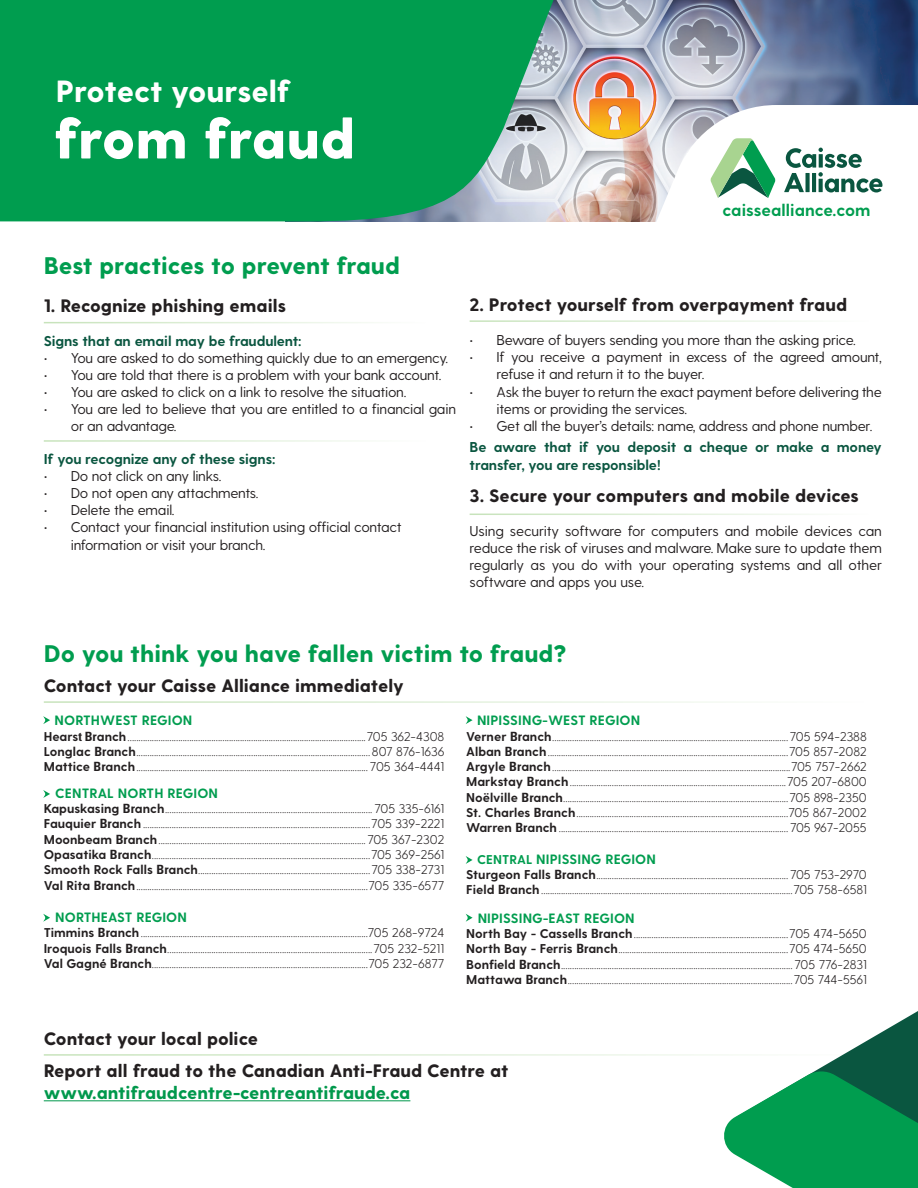
<style>
.page{position:relative;width:918px;height:1188px;background:#fff}
.page>*{position:absolute;margin:0;border:0;box-sizing:border-box;transform-origin:0 0}
.t1{font:800 56.25px "Greycliff CF";letter-spacing:-.015em;color:#fff}
.t2{font:800 30.6px "Greycliff CF";letter-spacing:-.005em;color:#fff}
.t3{font:800 24px "Greycliff CF";color:#009d4f}
.t4{font:800 18px/31.5px "Greycliff CF";color:#231f20}
.t5{font:800 18px "Greycliff CF";letter-spacing:-.005em;color:#00984c}
.t6{font:700 16.8px "Greycliff CF";color:#009d4f}
.t7{font:14.25px/17.1px "Greycliff CF";letter-spacing:-.02em;color:#231f20}
.t8{font:700 14.25px/18px "Greycliff CF";letter-spacing:-.01em;color:#0a5640}
.t9{font:700 13.5px "Greycliff CF";letter-spacing:.01em;color:#009d4f}
.t10{font:300 12.75px/15.3px "Greycliff CF";color:#231f20;text-align:justify}
.s1{font-weight:700}
.s2{font-family:"Univers";font-weight:700;font-stretch:condensed}
.s3{font-size:12.75px}
</style>
<div class="page">
<img style="left:630px;top:0;width:288px;height:221px">
<svg style="left:0;top:0;width:630px;height:221px;background:#27a466"></svg>
<svg style="left:640px;top:105px;width:278px;height:117px"></svg>
<hr style="left:44px;top:322px;width:382px;height:1px;background:#c7e3bb">
<hr style="left:44px;top:440px;width:382px;height:2px;background:#c7e3bb">
<hr style="left:470px;top:320px;width:399px;height:2px;background:#c7e3bb">
<hr style="left:470px;top:514px;width:399px;height:1px;background:#c7e3bb">
<svg style="left:43px;top:716px;width:7px;height:8px"></svg>
<svg style="left:43px;top:790px;width:7px;height:8px"></svg>
<hr style="left:44px;top:701px;width:820px;height:2px;background:#c7e3bb">
<svg style="left:43px;top:914px;width:7px;height:8px"></svg>
<svg style="left:466px;top:716px;width:7px;height:8px"></svg>
<svg style="left:466px;top:856px;width:7px;height:8px"></svg>
<svg style="left:466px;top:914px;width:7px;height:8px"></svg>
<hr style="left:44px;top:1100px;width:366px;height:1px;background:#00984c">
<hr style="left:44px;top:1054px;width:820px;height:2px;background:#c7e3bb">
<svg style="left:720px;top:1011px;width:198px;height:177px"></svg>
<h2 class="t2" style="left:56px;top:73px;width:236px">Protect yourself</h2>
<h1 class="t1" style="left:54px;top:104px;width:303px">from fraud</h1>
<h3 class="t6" style="left:723px;top:200px;width:149px">caissealliance.com</h3>
<h3 class="t3" style="left:44px;top:251px;width:358px">Best practices to prevent fraud</h3>
<h3 class="t4" style="left:44px;top:291px;width:244px">1. Recognize phishing emails</h3>
<p class="t8" style="left:44px;top:333px;width:259px">Signs that an email may be fraudulent:</p>
<p class="t7" style="left:44px;top:350px;width:406px">• You are asked to do something quickly due to an emergency.</p>
<p class="t7" style="left:44px;top:367px;width:399px">• You are told that there is a problem with your bank account.</p>
<p class="t7" style="left:44px;top:384px;width:364px">• You are asked to click on a link to resolve the situation.</p>
<p class="t7" style="left:71px;top:401px;width:387px;text-indent:-27px">• You are led to believe that you are entitled to a financial gain or an advantage.</p>
<p class="t8" style="left:44px;top:450px;width:233px">If you recognize any of these signs:</p>
<p class="t7" style="left:44px;top:467px;width:179px">• Do not click on any links.</p>
<p class="t7" style="left:44px;top:485px;width:216px">• Do not open any attachments.</p>
<p class="t7" style="left:44px;top:502px;width:132px">• Delete the email.</p>
<p class="t7" style="left:71px;top:518px;width:332px;line-height:18px;text-indent:-27px">• Contact your financial institution using official contact information or visit your branch.</p>
<h3 class="t4" style="left:470px;top:290px;width:379px">2. Protect yourself from overpayment fraud</h3>
<p class="t7" style="left:470px;top:332px;width:388px">• Beware of buyers sending you more than the asking price.</p>
<p class="t7" style="left:497px;top:349px;width:387px;text-indent:-27px">• If you receive a payment in excess of the agreed amount, refuse it and return it to the buyer.</p>
<p class="t7" style="left:497px;top:383px;width:387px;text-indent:-27px">• Ask the buyer to return the exact payment before delivering the items or providing the services.</p>
<p class="t7" style="left:470px;top:418px;width:404px">• Get all the buyer’s details: name, address and phone number.</p>
<p class="t8" style="left:470px;top:438px;width:414px">Be aware that if you deposit a cheque or make a money transfer, you are responsible!</p>
<h3 class="t4" style="left:470px;top:481px;width:391px">3. Secure your computers and mobile devices</h3>
<p class="t7" style="left:470px;top:523px;width:414px;text-align:justify">Using security software for computers and mobile devices can reduce the risk of viruses and malware. Make sure to update them regularly as you do with your operating systems and all other software and apps you use.</p>
<h3 class="t3" style="left:44px;top:639px;width:524px">Do you think you have fallen victim to fraud?</h3>
<h3 class="t4" style="left:44px;top:671px;width:362px">Contact your Caisse Alliance immediately</h3>
<p class="t9" style="left:477px;top:712px;width:165px">NIPISSING-WEST REGION</p>
<p class="t10" style="left:466px;top:729px;width:402px"><span class="s1">Verner</span> <span class="s2">Br</span><span class="s1">anch</span>........................................................................................................... 705 594-2388<br><span class="s1">Alban</span> <span class="s2">Br</span><span class="s1">anch</span>.............................................................................................................705 857-2082<br><span class="s1">Argyle</span> <span class="s2">Br</span><span class="s1">anch</span>............................................................................................................705 757-2662<br><span class="s1">Markstay</span> <span class="s2">Br</span><span class="s1">anch</span>..................................................................................................705 207-6800<br><span class="s1">Noëlville</span> <span class="s2">Br</span><span class="s1">anch</span>......................................................................................................705 898-2350<br><span class="s1">St. Charles</span> <span class="s2">Br</span><span class="s1">anch</span>................................................................................................705 867-2002<br><span class="s1">Warren</span> <span class="s2">Br</span><span class="s1">anch</span>........................................................................................................ 705 967-2055</p>
<p class="t9" style="left:477px;top:851px;width:181px"><span class="s3">CENTRAL</span> NIPISSING REGION</p>
<p class="t10" style="left:466px;top:867px;width:402px"><span class="s1">Sturgeon Falls</span> <span class="s2">Br</span><span class="s1">anch</span>....................................................................................... 705 753-2970<br><span class="s1">Field</span> <span class="s2">Br</span><span class="s1">anch</span>..................................................................................................................705 758-6581</p>
<p class="t9" style="left:478px;top:910px;width:159px">NIPISSING-EAST REGION</p>
<p class="t10" style="left:466px;top:926px;width:402px"><span class="s1">North Bay - Cassells</span> <span class="s2">Br</span><span class="s1">anch</span>......................................................................705 474-5650<br><span class="s1">North Bay - Ferris</span> <span class="s2">Br</span><span class="s1">anch</span>.............................................................................705 474-5650<br><span class="s1">Bonfield</span> <span class="s2">Br</span><span class="s1">anch</span>......................................................................................................... 705 776-2831<br><span class="s1">Mattawa</span> <span class="s2">Br</span><span class="s1">anch</span>......................................................................................................705 744-5561</p>
<p class="t9" style="left:55px;top:712px;width:139px">NORTHWEST REGION</p>
<p class="t10" style="left:44px;top:729px;width:402px"><span class="s1">Hears</span><span class="s2">t Br</span><span class="s1">anch</span>............................................................................................................705 362-4308<br><span class="s1">Longlac</span> <span class="s2">Br</span><span class="s1">anch</span>.......................................................................................................... 807 876-1636<br><span class="s1">Mattice</span> <span class="s2">Br</span><span class="s1">anch</span>......................................................................................................... 705 364-4441</p>
<p class="t9" style="left:55px;top:785px;width:164px">CENTRAL NORTH REGION</p>
<p class="t10" style="left:44px;top:801px;width:402px"><span class="s1">Kapuskasing</span> <span class="s2">Br</span><span class="s1">anch</span>.............................................................................................. 705 335-6161<br><span class="s1">Fauquier</span> <span class="s2">Br</span><span class="s1">anch</span>.......................................................................................................705 339-2221<br><span class="s1">Moonbeam</span> <span class="s2">Br</span><span class="s1">anch</span>..............................................................................................705 367-2302<br><span class="s1">Opasatika</span> <span class="s2">Br</span><span class="s1">anch</span>...................................................................................................705 369-2561<br><span class="s1">Smooth Rock Falls</span> <span class="s2">Br</span><span class="s1">anch</span>..............................................................................705 338-2731<br><span class="s1">Val Rita</span> <span class="s2">Br</span><span class="s1">anch</span>.........................................................................................................705 335-6577</p>
<p class="t9" style="left:55px;top:909px;width:133px">NORTHEAST REGION</p>
<p class="t10" style="left:44px;top:925px;width:402px"><span class="s1">Timmins</span> <span class="s2">Br</span><span class="s1">anch</span>.......................................................................................................705 268-9724<br><span class="s1">Iroquois Falls</span> <span class="s2">Br</span><span class="s1">anch</span>.............................................................................................705 232-5211<br><span class="s1">Val Gagné</span> <span class="s2">Br</span><span class="s1">anch</span>..................................................................................................705 232-6877</p>
<h3 class="t4" style="left:44px;top:1024px;width:466px">Contact your local police<br>Report all fraud to the Canadian Anti-Fraud Centre at</h3>
<h3 class="t5" style="left:44px;top:1082px;width:368px">www.antifraudcentre-centreantifraude.ca</h3>
</div>
